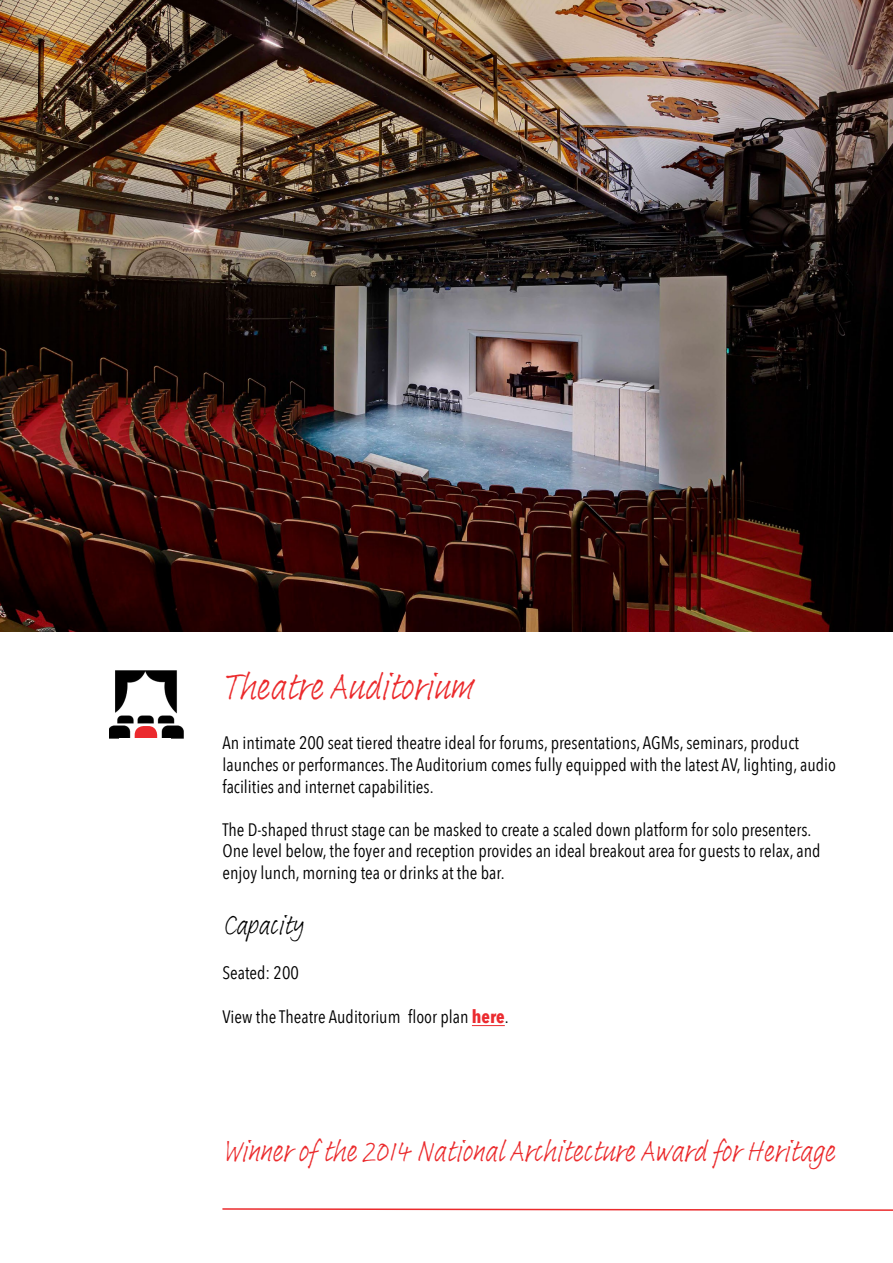
<style>
.page{position:relative;width:893px;height:1263px;background:#fff}
.page>*{position:absolute;margin:0;border:0;box-sizing:border-box;transform-origin:0 0}
.t1{font:37.5px "Adobe Handwriting Frank";color:#eb2a2c}
.t2{font:30px "Adobe Handwriting Frank";color:#eb2a2c}
.t3{font:27px "Adobe Handwriting Frank";color:#000}
.t4{font:18px/21.6px "Avenir Next Condensed";color:#000}
.s1{font-weight:700;color:#eb2a2f}
</style>
<div class="page">
<svg style="left:222px;top:1208px;width:671px;height:3px"></svg>
<img style="left:0;top:0;width:893px;height:631px">
<hr style="left:472px;top:1025px;width:33px;height:1px;background:#eb2a2f">
<img style="left:109px;top:670px;width:75px;height:69px">
<svg style="left:132px;top:724px;width:28px;height:29px"></svg>
<div style="left:135px;top:726px;width:22px;height:29px;background:#eb2a2e;border-radius:9px"></div>
<div style="left:120px;top:738px;width:51px;height:21px;background:#fff"></div>
<h1 class="t1" style="left:222px;top:661px;width:250px">Theatre Auditorium</h1>
<p class="t4" style="left:222px;top:731px;width:615px">An intimate 200 seat tiered theatre ideal for forums, presentations, AGMs, seminars, product launches or performances. The Auditorium comes fully equipped with the latest AV, lighting, audio facilities and internet capabilities.</p>
<p class="t4" style="left:222px;top:818px;width:600px">The D-shaped thrust stage can be masked to create a scaled down platform for solo presenters.<br>One level below, the foyer and reception provides an ideal breakout area for guests to relax, and enjoy lunch, morning tea or drinks at the bar.</p>
<h3 class="t3" style="left:222px;top:906px;width:82px">Capacity</h3>
<p class="t4" style="left:222px;top:961px;width:78px">Seated: 200</p>
<p class="t4" style="left:222px;top:1004px;width:288px">View the Theatre Auditorium floor plan <span class="s1">here</span>.</p>
<h2 class="t2" style="left:222px;top:1131px;width:613px">Winner of the 2014 National Architecture Award for Heritage</h2>
</div>
